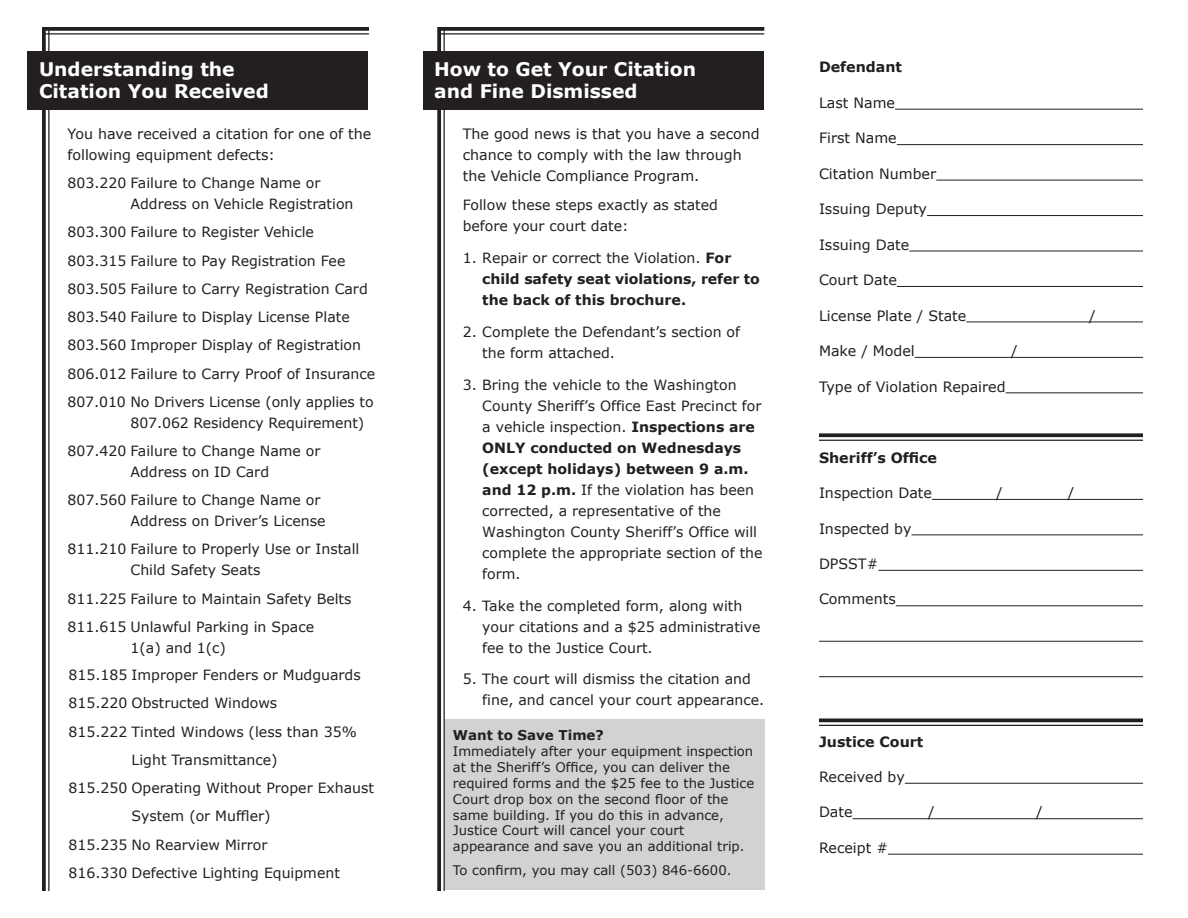
<style>
.page{position:relative;width:1188px;height:918px;background:#fff}
.page>*{position:absolute;margin:0;border:0;box-sizing:border-box;transform-origin:0 0}
.t1{font:700 18.75px/22.5px "Verdana";color:#fff}
.t2{font:14.25px/21px "Verdana";color:#231f20}
.t3{font:700 14.25px "Verdana";color:#231f20}
.t4{font:14.1px/21px "Verdana";color:#231f20}
.t5{font:700 14.1px/21px "Verdana";letter-spacing:-.005em;color:#231f20}
.t6{font:700 13.5px "Verdana";color:#231f20}
.t7{font:13.2px/15.9px "Verdana";color:#231f20}
.s1{font-weight:400}
.s2{font-weight:700}
</style>
<div class="page">
<div style="left:444px;top:719px;width:321px;height:171px;background:#d1d2d4"></div>
<hr style="left:895px;top:109px;width:248px;height:1px;background:#231f20">
<hr style="left:897px;top:144px;width:246px;height:1px;background:#231f20">
<hr style="left:936px;top:180px;width:207px;height:1px;background:#231f20">
<hr style="left:927px;top:215px;width:216px;height:1px;background:#231f20">
<hr style="left:909px;top:251px;width:234px;height:1px;background:#231f20">
<hr style="left:897px;top:286px;width:246px;height:1px;background:#231f20">
<hr style="left:966px;top:322px;width:177px;height:1px;background:#231f20">
<hr style="left:915px;top:357px;width:228px;height:1px;background:#231f20">
<hr style="left:1006px;top:392px;width:140px;height:1px;background:#231f20">
<hr style="left:932px;top:499px;width:212px;height:1px;background:#231f20">
<hr style="left:911px;top:534px;width:233px;height:1px;background:#231f20">
<hr style="left:878px;top:570px;width:266px;height:1px;background:#231f20">
<hr style="left:896px;top:605px;width:247px;height:1px;background:#231f20">
<hr style="left:819px;top:641px;width:326px;height:1px;background:#231f20">
<hr style="left:819px;top:676px;width:326px;height:1px;background:#231f20">
<hr style="left:905px;top:783px;width:239px;height:1px;background:#231f20">
<hr style="left:853px;top:818px;width:291px;height:1px;background:#231f20">
<hr style="left:888px;top:854px;width:255px;height:1px;background:#231f20">
<svg style="left:46px;top:27px;width:323px;height:4px"></svg>
<hr style="left:43px;top:33px;width:326px;height:2px;background:#231f20">
<hr style="left:48px;top:27px;width:2px;height:864px;background:#231f20">
<svg style="left:42px;top:27px;width:4px;height:864px;background:#302c2d"></svg>
<div style="left:28px;top:52px;width:340px;height:58px;background:#231f20"></div>
<svg style="left:441px;top:27px;width:323px;height:4px"></svg>
<hr style="left:438px;top:33px;width:326px;height:2px;background:#231f20">
<hr style="left:444px;top:27px;width:1px;height:864px;background:#231f20">
<svg style="left:437px;top:27px;width:4px;height:864px;background:#312e2f"></svg>
<div style="left:423px;top:52px;width:341px;height:58px;background:#231f20"></div>
<svg style="left:819px;top:433px;width:324px;height:4px"></svg>
<hr style="left:819px;top:440px;width:324px;height:1px;background:#231f20">
<svg style="left:819px;top:718px;width:324px;height:4px"></svg>
<hr style="left:819px;top:725px;width:324px;height:1px;background:#231f20">
<div style="left:1143px;top:45px;width:19px;height:842px;background:#fff"></div>
<h1 class="t1" style="left:39px;top:57px;width:231px">Understanding the<br>Citation You Received</h1>
<p class="t2" style="left:68px;top:123px;width:305px">You have received a citation for one of the following equipment defects:</p>
<p class="t4" style="left:130px;top:172px;width:225px;text-indent:-63px">803.220 Failure to Change Name or<br>Address on Vehicle Registration</p>
<p class="t4" style="left:68px;top:218px;width:309px;line-height:28.2px">803.300 Failure to Register Vehicle 803.315 Failure to Pay Registration Fee 803.505 Failure to Carry Registration Card 803.540 Failure to Display License Plate 803.560 Improper Display of Registration 806.012 Failure to Carry Proof of Insurance 807.010 No Drivers License (only applies to</p>
<p class="t4" style="left:68px;top:408px;width:298px;line-height:28.2px;text-indent:63px">807.062 Residency Requirement)<br>807.420 Failure to Change Name or</p>
<p class="t4" style="left:68px;top:457px;width:254px;line-height:28.2px;text-indent:63px">Address on ID Card<br>807.560 Failure to Change Name or</p>
<p class="t4" style="left:68px;top:507px;width:293px;line-height:28.2px;text-indent:63px">Address on Driver’s License<br>811.210 Failure to Properly Use or Install</p>
<p class="t4" style="left:68px;top:556px;width:286px;line-height:28.2px;text-indent:63px">Child Safety Seats<br>811.225 Failure to Maintain Safety Belts<br>811.615 Unlawful Parking in Space</p>
<p class="t4" style="left:130px;top:637px;width:97px">1(a) and 1(c)</p>
<p class="t4" style="left:69px;top:664px;width:294px">815.185 Improper Fenders or Mudguards</p>
<p class="t4" style="left:69px;top:692px;width:210px">815.220 Obstructed Windows</p>
<p class="t4" style="left:69px;top:721px;width:290px">815.222 Tinted Windows (less than 35%</p>
<p class="t4" style="left:132px;top:749px;width:148px">Light Transmittance)</p>
<p class="t4" style="left:69px;top:777px;width:307px">815.250 Operating Without Proper Exhaust</p>
<p class="t4" style="left:132px;top:805px;width:141px">System (or Muffler)</p>
<p class="t4" style="left:69px;top:834px;width:200px">815.235 No Rearview Mirror</p>
<p class="t4" style="left:69px;top:862px;width:273px">816.330 Defective Lighting Equipment</p>
<h1 class="t1" style="left:434px;top:57px;width:263px">How to Get Your Citation and Fine Dismissed</h1>
<p class="t2" style="left:463px;top:123px;width:298px">The good news is that you have a second chance to comply with the law through the Vehicle Compliance Program.</p>
<p class="t4" style="left:463px;top:194px;width:257px">Follow these steps exactly as stated before your court date:</p>
<p class="t5" style="left:482px;top:247px;width:279px;text-indent:-19px"><span class="s1">1. Repair or correct the Violation.</span> For child safety seat violations, refer to the back of this brochure.</p>
<p class="t4" style="left:482px;top:321px;width:259px;text-indent:-19px">2. Complete the Defendant’s section of the form attached.</p>
<p class="t4" style="left:482px;top:374px;width:282px;text-indent:-19px">3. Bring the vehicle to the Washington County Sheriff’s Office East Precinct for a vehicle inspection. <span class="s2">Inspections are ONLY conducted on Wednesdays (except holidays) between 9 a.m. and 12 p.m.</span> If the violation has been corrected, a representative of the Washington County Sheriff’s Office will complete the appropriate section of the form.</p>
<p class="t4" style="left:482px;top:595px;width:280px;text-indent:-19px">4. Take the completed form, along with your citations and a $25 administrative fee to the Justice Court.</p>
<p class="t4" style="left:482px;top:669px;width:284px;text-indent:-19px">5. The court will dismiss the citation and fine, and cancel your court appearance.</p>
<p class="t6" style="left:453px;top:727px;width:153px">Want to Save Time?</p>
<p class="t7" style="left:453px;top:743px;width:303px">Immediately after your equipment inspection at the Sheriff’s Office, you can deliver the required forms and the $25 fee to the Justice Court drop box on the second floor of the same building. If you do this in advance, Justice Court will cancel your court appearance and save you an additional trip.</p>
<p class="t7" style="left:453px;top:862px;width:280px">To confirm, you may call (503) 846-6600.</p>
<p class="t3" style="left:819px;top:58px;width:85px">Defendant</p>
<p class="t2" style="left:819px;top:92px;width:78px">Last Name</p>
<p class="t2" style="left:819px;top:127px;width:79px">First Name</p>
<p class="t2" style="left:819px;top:163px;width:119px">Citation Number</p>
<p class="t2" style="left:819px;top:198px;width:110px">Issuing Deputy</p>
<p class="t2" style="left:819px;top:234px;width:92px">Issuing Date</p>
<p class="t2" style="left:819px;top:269px;width:79px">Court Date</p>
<p class="t2" style="left:819px;top:305px;width:149px">License Plate / State</p>
<p class="t2" style="left:1089px;top:305px;width:8px">/</p>
<p class="t2" style="left:819px;top:340px;width:97px">Make / Model</p>
<p class="t2" style="left:1011px;top:340px;width:8px">/</p>
<p class="t2" style="left:819px;top:375px;width:188px">Type of Violation Repaired</p>
<p class="t3" style="left:819px;top:448px;width:120px">Sheriff’s Office</p>
<p class="t2" style="left:819px;top:482px;width:115px">Inspection Date</p>
<p class="t2" style="left:996px;top:482px;width:8px">/</p>
<p class="t2" style="left:1068px;top:482px;width:8px">/</p>
<p class="t2" style="left:819px;top:517px;width:94px">Inspected by</p>
<p class="t2" style="left:819px;top:553px;width:61px">DPSST#</p>
<p class="t2" style="left:819px;top:588px;width:78px">Comments</p>
<p class="t3" style="left:819px;top:732px;width:106px">Justice Court</p>
<p class="t2" style="left:819px;top:766px;width:87px">Received by</p>
<p class="t2" style="left:819px;top:801px;width:35px">Date</p>
<p class="t2" style="left:928px;top:801px;width:8px">/</p>
<p class="t2" style="left:1036px;top:801px;width:8px">/</p>
<p class="t2" style="left:819px;top:837px;width:71px">Receipt #</p>
</div>
